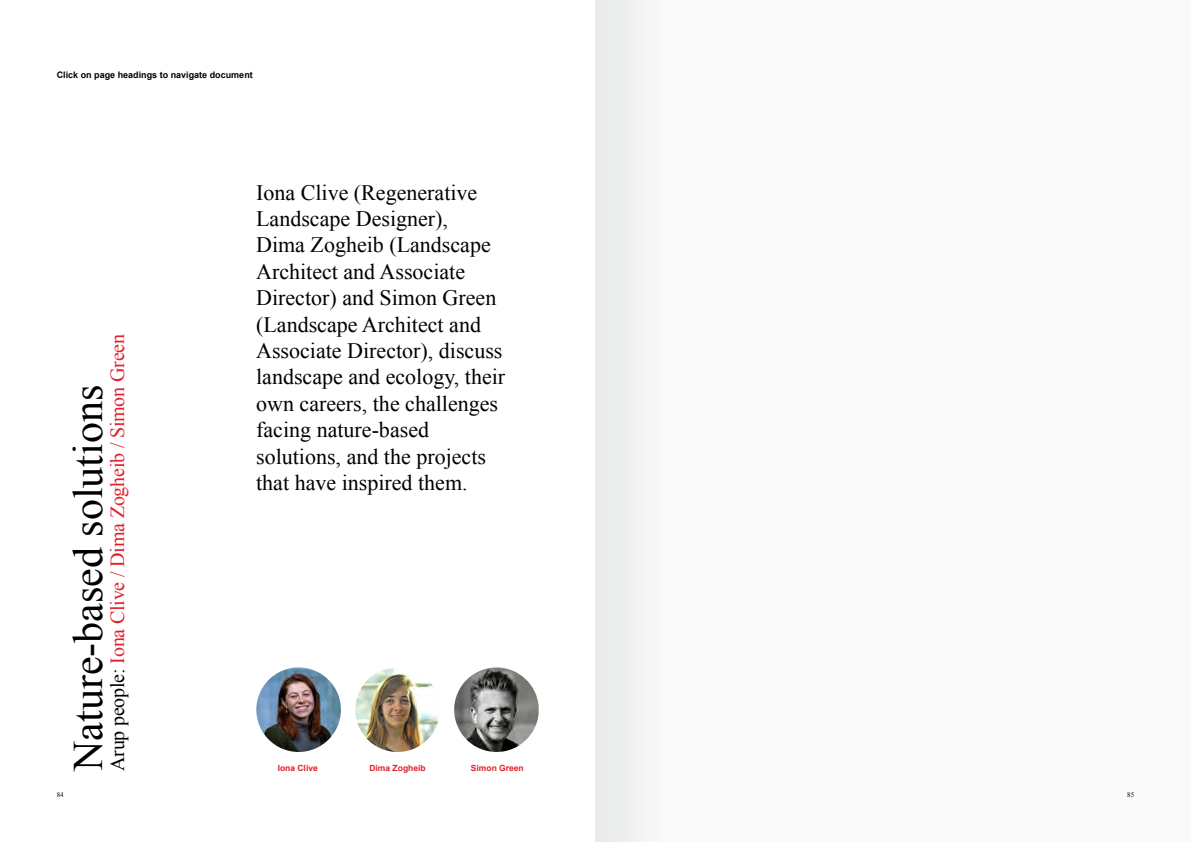
<style>
.page{position:relative;width:1191px;height:842px;background:#fff}
.page>*{position:absolute;margin:0;border:0;box-sizing:border-box;transform-origin:0 0}
.t1{font:42px "Times New Roman";color:#000}
.t2{font:22px/26.4px "Times New Roman";color:#000}
.t3{font:20px "Times New Roman";letter-spacing:-.01em;color:#e31f2b}
.t4{font:700 9px "Arial";color:#000}
.t5{font:700 8.5px "Arial";color:#e31f2b}
.t6{font:7px "Times New Roman";color:#000}
.s1{color:#000}
</style>
<div class="page">
<img style="left:355px;top:667px;width:85px;height:85px;border-radius:42px">
<img style="left:454px;top:667px;width:84px;height:85px;border-radius:41px">
<img style="left:256px;top:667px;width:85px;height:85px;border-radius:42px">
<div style="left:595px;top:0;width:596px;height:842px;background:#fafafa"></div>
<p class="t4" style="left:57px;top:69px;width:198px">Click on page headings to navigate document</p>
<p class="t3" style="left:104px;top:771px;width:438px;rotate:-90deg"><span class="s1">Arup people:</span> Iona Clive / Dima Zogheib / Simon Green</p>
<h1 class="t1" style="left:60px;top:771px;width:388px;rotate:-90deg">Nature-based solutions</h1>
<p class="t2" style="left:256px;top:179px;width:251px">Iona Clive (Regenerative<br>Landscape Designer),<br>Dima Zogheib (Landscape<br>Architect and Associate<br>Director) and Simon Green (Landscape Architect and<br>Associate Director), discuss landscape and ecology, their own careers, the challenges facing nature-based solutions, and the projects that have inspired them.</p>
<p class="t5" style="left:278px;top:762px;width:42px">Iona Clive</p>
<p class="t5" style="left:369px;top:762px;width:58px">Dima Zogheib</p>
<p class="t5" style="left:471px;top:762px;width:54px">Simon Green</p>
<p class="t6" style="left:57px;top:789px;width:8px">84</p>
<p class="t6" style="left:1127px;top:789px;width:8px">85</p>
</div>
